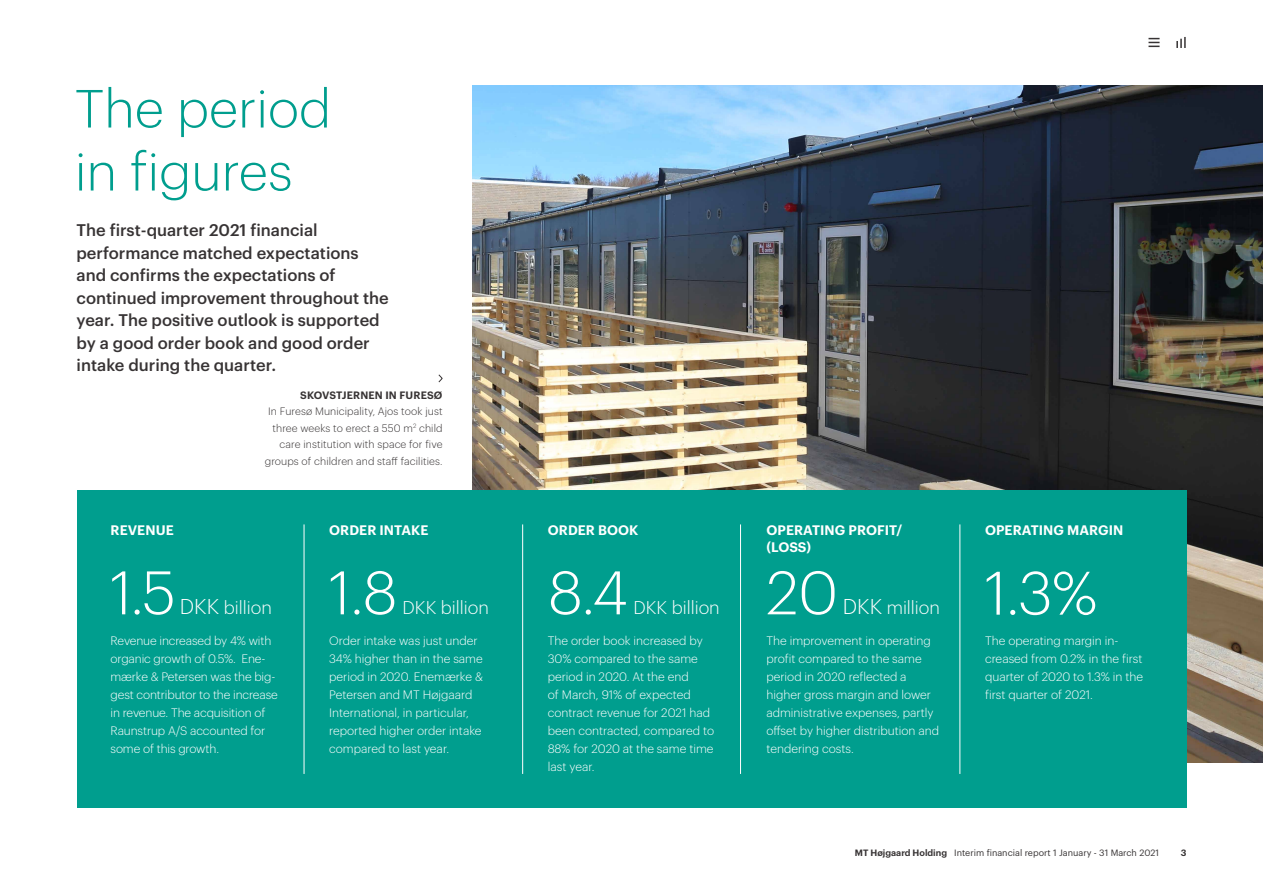
<style>
.page{position:relative;width:1263px;height:893px;background:#fff}
.page>*{position:absolute;margin:0;border:0;box-sizing:border-box;transform-origin:0 0}
.t1{font:300 60px "Graphik";color:#fff}
.t2{font:300 52.5px/63px "Graphik";color:#009e8e}
.t3{font:300 18px "Graphik";color:#fff}
.t4{font:500 16.5px/22.5px "Graphik";color:#373334}
.t5{font:600 13.5px/16.5px "Graphik";letter-spacing:.005em;color:#fff}
.t6{font:300 12px/18px "Graphik";color:#fff}
.t7{font:300 10.5px/16.5px "Graphik";letter-spacing:.01em;color:#373334;text-align:right}
.t8{font:600 10.5px "Graphik";letter-spacing:.015em;color:#373334}
.t9{font:9px "Graphik";color:#373334}
.t10{font:600 9px "Graphik";color:#373334}
.s1{font-size:21px}
.s2{font-weight:600}
</style>
<div class="page">
<img style="left:473px;top:85px;width:790px;height:678px">
<div style="left:77px;top:490px;width:1109px;height:318px;background:#009e8e"></div>
<hr style="left:304px;top:524px;width:1px;height:250px;background:#fff">
<hr style="left:522px;top:524px;width:1px;height:250px;background:#fff">
<hr style="left:740px;top:524px;width:1px;height:250px;background:#fff">
<hr style="left:959px;top:524px;width:1px;height:250px;background:#fff">
<svg style="left:438px;top:374px;width:5px;height:9px"></svg>
<svg style="left:1148px;top:38px;width:11px;height:9px"></svg>
<svg style="left:1176px;top:37px;width:10px;height:11px"></svg>
<h2 class="t2" style="left:75px;top:73px;width:258px">The period in figures</h2>
<p class="t4" style="left:77px;top:218px;width:314px">The first-quarter 2021 financial performance matched expectations and confirms the expectations of continued improvement throughout the year. The positive outlook is supported by a good order book and good order intake during the quarter.</p>
<p class="t8" style="left:300px;top:387px;width:144px">SKOVSTJERNEN IN FURESØ</p>
<p class="t7" style="left:265px;top:402px;width:179px">In Furesø Municipality, Ajos took just three weeks to erect a 550 m<sup>2</sup> child care institution with space for five groups of children and staff facilities.</p>
<p class="t5" style="left:111px;top:521px;width:65px">REVENUE</p>
<h1 class="t1" style="left:111px;top:549px;width:67px">1.5</h1>
<h3 class="t3" style="left:180px;top:595px;width:94px"><span class="s1">DKK</span> billion</h3>
<p class="t5" style="left:329px;top:521px;width:101px">ORDER INTAKE</p>
<h1 class="t1" style="left:329px;top:549px;width:70px">1.8</h1>
<h3 class="t3" style="left:403px;top:595px;width:88px">DKK billion</h3>
<p class="t5" style="left:548px;top:521px;width:92px">ORDER BOOK</p>
<p class="t5" style="left:766px;top:521px;width:137px">OPERATING PROFIT/ (LOSS)</p>
<p class="t5" style="left:985px;top:521px;width:140px">OPERATING MARGIN</p>
<h1 class="t1" style="left:548px;top:549px;width:82px">8.4</h1>
<h3 class="t3" style="left:633px;top:595px;width:88px">DKK billion</h3>
<h1 class="t1" style="left:766px;top:549px;width:73px">20</h1>
<h3 class="t3" style="left:843px;top:595px;width:99px"><span class="s1">DKK</span> million</h3>
<h1 class="t1" style="left:985px;top:549px;width:114px">1.3%</h1>
<p class="t6" style="left:111px;top:630px;width:169px">Revenue increased by 4% with organic growth of 0.5%. Ene&shy;mærke &amp; Petersen was the big&shy;gest contributor to the increase in revenue. The acquisition of<br>Raunstrup A/S accounted for some of this growth.</p>
<p class="t6" style="left:329px;top:630px;width:155px">Order intake was just under<br>34% higher than in the same period in 2020. Enemærke &amp;<br>Petersen and MT Højgaard<br>International, in particular, reported higher order intake compared to last year.</p>
<p class="t6" style="left:548px;top:630px;width:168px">The order book increased by<br>30% compared to the same period in 2020. At the end<br>of March, 91% of expected contract revenue for 2021 had been contracted, compared to<br>88% for 2020 at the same time last year.</p>
<p class="t6" style="left:766px;top:630px;width:174px">The improvement in operating profit compared to the same period in 2020 reflected a higher gross margin and lower administrative expenses, partly offset by higher distribution and tendering costs.</p>
<p class="t6" style="left:985px;top:630px;width:160px">The operating margin in&shy;creased from 0.2% in the first quarter of 2020 to 1.3% in the first quarter of 2021.</p>
<p class="t9" style="left:855px;top:846px;width:306px"><span class="s2">MT Højgaard Holding</span> Interim financial report 1 January - 31 March 2021</p>
<p class="t10" style="left:1181px;top:845px;width:7px">3</p>
</div>
